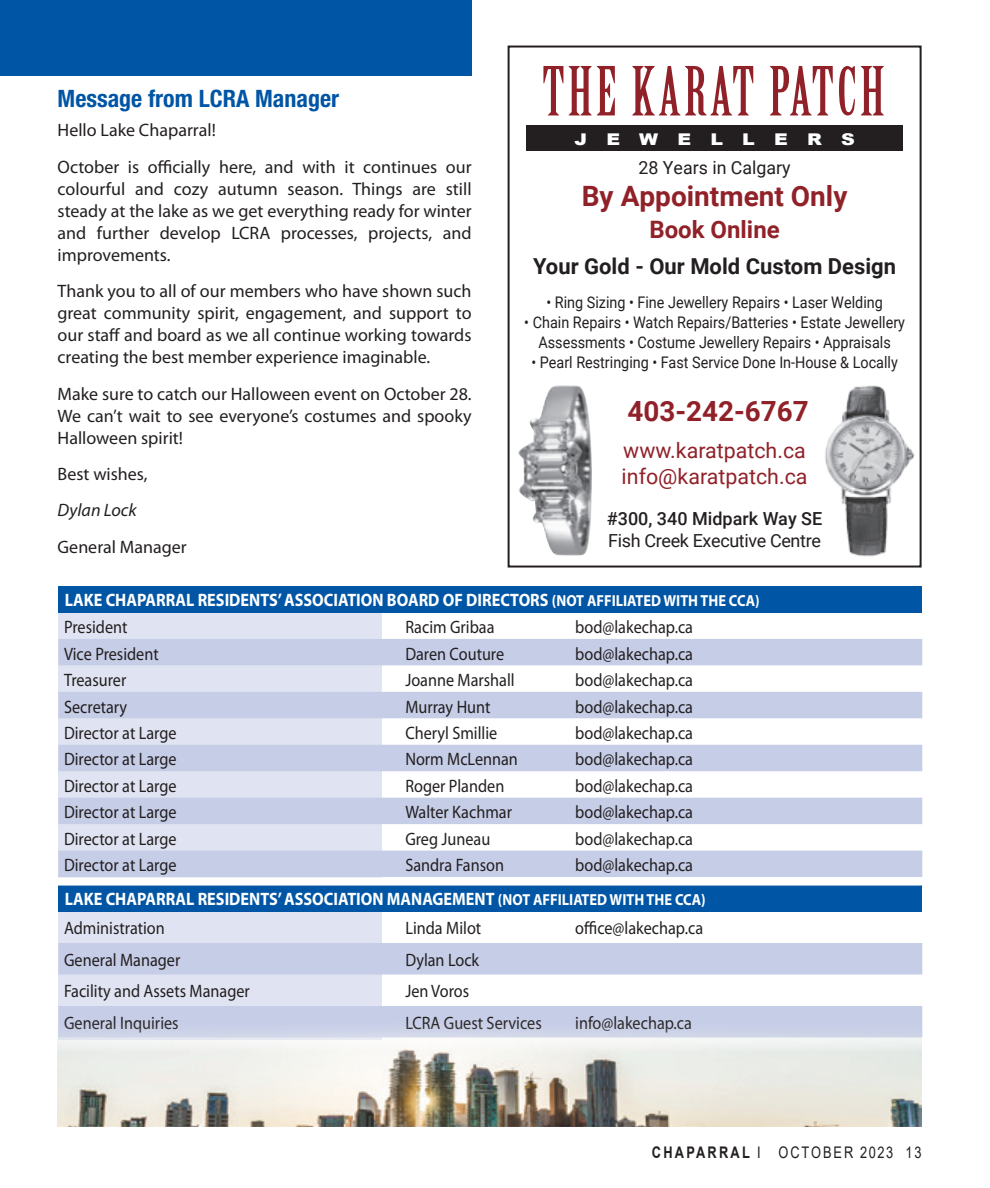
<style>
.page{position:relative;width:990px;height:1188px;background:#fff}
.page>*{position:absolute;margin:0;border:0;box-sizing:border-box;transform-origin:0 0}
.t1{font:66px "Birch Std";letter-spacing:.055em;color:#912129}
.t2{font:700 28px "Roboto";color:#912129}
.t3{font:700 27.8px "Roboto";color:#912129}
.In_Around_title{font:700 condensed 24px "Helvetica Neue LT Std";color:#0155a5}
.t4{font:700 24px "Roboto";color:#912129}
.t5{font:700 22px "Roboto";color:#231f20}
.t6{font:21.4px/25.6px "Roboto";color:#912129}
.Body_text{font:18px "Myriad Pro";color:#231f20;scale:.9 1}
.Body_text-2{font:18px/22px "Myriad Pro";color:#231f20;text-align:justify}
.Body_text-3{font:700 18px "Myriad Pro";color:#fff;scale:.9 1}
.t7{font:18px/21.6px "Roboto";letter-spacing:-.02em;color:#231f20}
.t8{font:18px "Roboto";color:#231f20}
.Body_text-4{font:italic 18px "Myriad Pro";color:#231f20}
.t9{font:900 16.2px "Arial";letter-spacing:1.01em;color:#fff;scale:1.18 1}
.t10{font:16px/20px "Roboto";color:#231f20;text-align:center;scale:.9 1}
.t11{font:16px "Arial";letter-spacing:.15em;color:#231f20;scale:.8 1}
.s1{font-weight:500}
.s2{font-size:16px}
.s3{font-weight:700}
</style>
<div class="page">
<div style="left:0;top:0;width:472px;height:75px;background:#0155a5"></div>
<div style="left:508px;top:46px;width:414px;height:522px;border:2px solid #231f20"></div>
<img style="left:518px;top:385px;width:74px;height:171px">
<div style="left:527px;top:125px;width:376px;height:26px;background:#231f20"></div>
<img style="left:825px;top:375px;width:96px;height:183px">
<div style="left:58px;top:592px;width:323px;height:448px;background:#e0e4f2"></div>
<div style="left:58px;top:586px;width:864px;height:26px;background:#0155a5"></div>
<svg style="left:58px;top:639px;width:864px;height:238px;fill:#c6cde7"></svg>
<div style="left:58px;top:885px;width:864px;height:27px;background:#0155a5"></div>
<svg style="left:58px;top:943px;width:864px;height:73px;fill:#c6cde7"></svg>
<div style="left:58px;top:878px;width:864px;height:8px;background:#fff"></div>
<img style="left:58px;top:1016px;width:864px;height:110px">
<p class="In_Around_title" style="left:58px;top:84px;width:283px">Message from LCRA Manager</p>
<p class="Body_text-2" style="left:58px;top:119px;width:160px">Hello Lake Chaparral!</p>
<p class="Body_text-2" style="left:58px;top:155px;width:416px">October is officially here, and with it continues our colourful and cozy autumn season. Things are still steady at the lake as we get everything ready for winter and further develop LCRA processes, projects, and improvements.</p>
<p class="Body_text-2" style="left:58px;top:280px;width:416px">Thank you to all of our members who have shown such great community spirit, engagement, and support to our staff and board as we all continue working towards creating the best member experience imaginable.</p>
<p class="Body_text-2" style="left:58px;top:382px;width:416px">Make sure to catch our Halloween event on October 28.<br>We can’t wait to see everyone’s costumes and spooky Halloween spirit!</p>
<p class="Body_text-2" style="left:58px;top:463px;width:91px">Best wishes,</p>
<p class="Body_text-4" style="left:58px;top:499px;width:81px">Dylan Lock</p>
<p class="Body_text-2" style="left:58px;top:535px;width:131px">General Manager</p>
<p class="t1" style="left:543px;top:54px;width:343px">THE KARAT PATCH</p>
<p class="t9" style="left:575px;top:127px;width:239px">JEWELLERS</p>
<p class="t8" style="left:638px;top:155px;width:154px">28 Years in Calgary</p>
<p class="t2" style="left:582px;top:176px;width:267px">By Appointment Only</p>
<p class="t4" style="left:649px;top:213px;width:132px">Book Online</p>
<p class="t5" style="left:533px;top:251px;width:365px">Your Gold - Our Mold Custom Design</p>
<p class="t10" style="left:546px;top:291px;width:375px">• Ring Sizing • Fine Jewellery Repairs • Laser Welding</p>
<p class="t10" style="left:524px;top:311px;width:425px">• Chain Repairs • Watch Repairs/Batteries • Estate Jewellery<br>Assessments • Costume Jewellery Repairs • Appraisals</p>
<p class="t10" style="left:531px;top:351px;width:409px">• Pearl Restringing • Fast Service Done In-House &amp; Locally</p>
<p class="t3" style="left:627px;top:392px;width:183px">403-242-6767</p>
<p class="t6" style="left:622px;top:437px;width:187px">www.karatpatch.ca info@karatpatch.ca</p>
<p class="t7" style="left:607px;top:508px;width:217px"><span class="s1">#300, 340 Midpark Way SE<br></span>Fish Creek Executive Centre</p>
<p class="Body_text-3" style="left:65px;top:588px;width:773px">LAKE CHAPARRAL RESIDENTS’ ASSOCIATION BOARD OF DIRECTORS <span class="s2">(NOT AFFILIATED WITH THE CCA)</span></p>
<p class="Body_text" style="left:64px;top:616px;width:72px">President</p>
<p class="Body_text" style="left:405px;top:616px;width:101px">Racim Gribaa</p>
<p class="Body_text" style="left:575px;top:616px;width:132px">bod@lakechap.ca</p>
<p class="Body_text" style="left:64px;top:642px;width:107px">Vice President</p>
<p class="Body_text" style="left:405px;top:642px;width:111px">Daren Couture</p>
<p class="Body_text" style="left:575px;top:642px;width:132px">bod@lakechap.ca</p>
<p class="Body_text" style="left:64px;top:669px;width:71px">Treasurer</p>
<p class="Body_text" style="left:405px;top:669px;width:123px">Joanne Marshall</p>
<p class="Body_text" style="left:575px;top:669px;width:132px">bod@lakechap.ca</p>
<p class="Body_text" style="left:64px;top:695px;width:72px">Secretary</p>
<p class="Body_text" style="left:405px;top:695px;width:96px">Murray Hunt</p>
<p class="Body_text" style="left:575px;top:695px;width:132px">bod@lakechap.ca</p>
<p class="Body_text" style="left:64px;top:722px;width:127px">Director at Large</p>
<p class="Body_text" style="left:405px;top:722px;width:104px">Cheryl Smillie</p>
<p class="Body_text" style="left:575px;top:722px;width:132px">bod@lakechap.ca</p>
<p class="Body_text" style="left:64px;top:748px;width:127px">Director at Large</p>
<p class="Body_text" style="left:405px;top:748px;width:127px">Norm McLennan</p>
<p class="Body_text" style="left:575px;top:748px;width:132px">bod@lakechap.ca</p>
<p class="Body_text" style="left:64px;top:775px;width:127px">Director at Large</p>
<p class="Body_text" style="left:405px;top:775px;width:111px">Roger Planden</p>
<p class="Body_text" style="left:575px;top:775px;width:132px">bod@lakechap.ca</p>
<p class="Body_text" style="left:64px;top:801px;width:127px">Director at Large</p>
<p class="Body_text" style="left:405px;top:801px;width:120px">Walter Kachmar</p>
<p class="Body_text" style="left:575px;top:801px;width:132px">bod@lakechap.ca</p>
<p class="Body_text" style="left:64px;top:828px;width:127px">Director at Large</p>
<p class="Body_text" style="left:405px;top:828px;width:96px">Greg Juneau</p>
<p class="Body_text" style="left:575px;top:828px;width:132px">bod@lakechap.ca</p>
<p class="Body_text" style="left:64px;top:854px;width:127px">Director at Large</p>
<p class="Body_text" style="left:405px;top:854px;width:111px">Sandra Fanson</p>
<p class="Body_text" style="left:575px;top:854px;width:132px">bod@lakechap.ca</p>
<p class="Body_text-3" style="left:65px;top:887px;width:713px">LAKE CHAPARRAL RESIDENTS’ ASSOCIATION MANAGEMENT <span class="s2">(NOT AFFILIATED WITH THE CCA)</span></p>
<p class="Body_text" style="left:64px;top:917px;width:113px">Administration</p>
<p class="Body_text" style="left:405px;top:917px;width:86px">Linda Milot</p>
<p class="Body_text" style="left:575px;top:917px;width:144px">office@lakechap.ca</p>
<p class="Body_text" style="left:64px;top:948px;width:131px">General Manager</p>
<p class="Body_text" style="left:405px;top:948px;width:84px">Dylan Lock</p>
<p class="Body_text" style="left:64px;top:980px;width:208px">Facility and Assets Manager</p>
<p class="Body_text" style="left:405px;top:980px;width:72px">Jen Voros</p>
<p class="Body_text" style="left:64px;top:1011px;width:129px">General Inquiries</p>
<p class="Body_text" style="left:405px;top:1011px;width:153px">LCRA Guest Services</p>
<p class="Body_text" style="left:575px;top:1011px;width:131px">info@lakechap.ca</p>
<p class="t11" style="left:652px;top:1141px;width:339px"><span class="s3">CHAPARRAL</span> I OCTOBER 2023 13</p>
</div>
